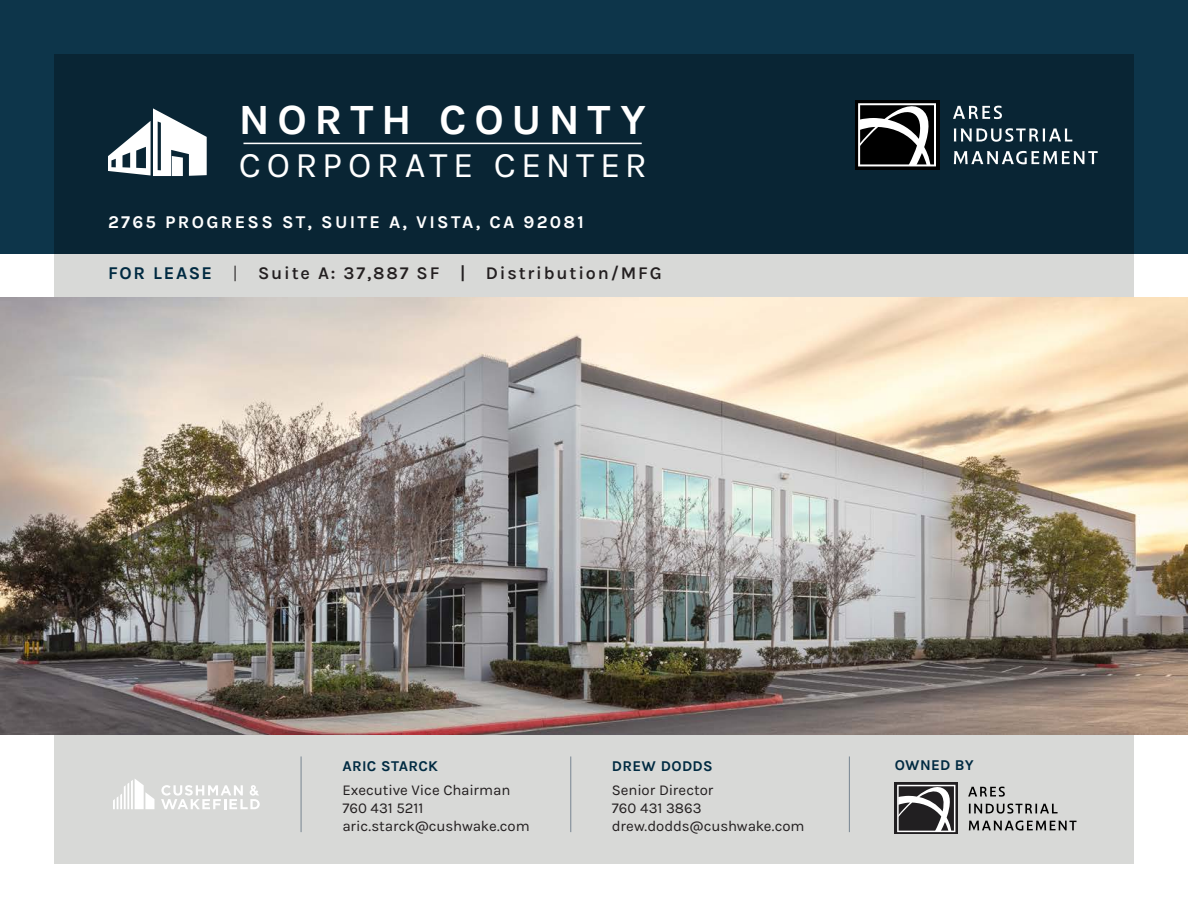
<style>
.page{position:relative;width:1188px;height:918px;background:#fff}
.page>*{position:absolute;margin:0;border:0;box-sizing:border-box;transform-origin:0 0}
.t1{font:700 43.2px "Karla";letter-spacing:.18em;color:#fff}
.t2{font:36px "Karla";letter-spacing:.15em;color:#fff}
.h2_-_subtitle{font:600 18px "Karla";letter-spacing:.1em;color:#231f20}
.h2_-_subtitle-2{font:700 18px "Karla";letter-spacing:.125em;color:#fff}
.Body_Copy_-_Black{font:15px/18px "Karla";letter-spacing:-.005em;color:#231f20}
.Body_Copy_-_Black-2{font:700 15px "Karla";letter-spacing:.02em;color:#002a41}
.s1{font-weight:700;color:#002a41}
.s2{font-weight:300}
</style>
<div class="page">
<div style="left:54px;top:54px;width:1080px;height:810px;background:#d8d9d7"></div>
<svg style="left:0;top:0;width:1188px;height:254px;background:#0a293a"></svg>
<img style="left:0;top:297px;width:1188px;height:437px">
<hr style="left:849px;top:756px;width:1px;height:76px;background:#828e99">
<svg style="left:113px;top:779px;width:41px;height:30px"></svg>
<svg style="left:161px;top:785px;width:99px;height:24px"></svg>
<svg style="left:968px;top:787px;width:37px;height:10px"></svg>
<svg style="left:969px;top:804px;width:89px;height:10px"></svg>
<svg style="left:969px;top:821px;width:108px;height:10px"></svg>
<div style="left:895px;top:783px;width:63px;height:51px;background:linear-gradient(to bottom,#858485,#858485)"></div>
<svg style="left:897px;top:784px;width:58px;height:48px;background:#6d6c6d"></svg>
<svg style="left:953px;top:106px;width:49px;height:13px"></svg>
<svg style="left:954px;top:128px;width:118px;height:14px;background:#586b75"></svg>
<svg style="left:954px;top:151px;width:144px;height:13px;background:#62747d"></svg>
<div style="left:855px;top:100px;width:84px;height:69px;background:#000"></div>
<svg style="left:858px;top:103px;width:78px;height:63px"></svg>
<hr style="left:570px;top:756px;width:1px;height:76px;background:#828e99">
<hr style="left:243px;top:143px;width:399px;height:1px;background:#fff">
<svg style="left:108px;top:108px;width:99px;height:68px;background:#8d9aa1"></svg>
<hr style="left:301px;top:756px;width:1px;height:76px;background:#828e99">
<p class="t1" style="left:239px;top:94px;width:409px">NORTH COUNTY</p>
<p class="t2" style="left:239px;top:145px;width:409px">CORPORATE CENTER</p>
<p class="h2_-_subtitle-2" style="left:108px;top:212px;width:477px">2765 PROGRESS ST, SUITE A, VISTA, CA 92081</p>
<p class="h2_-_subtitle" style="left:108px;top:262px;width:555px"><span class="s1">FOR LEASE</span> <span class="s2">|</span> Suite A: 37,887 SF | Distribution/MFG</p>
<p class="Body_Copy_-_Black" style="left:342px;top:754px;width:169px;line-height:24px"><span class="s1">ARIC STARCK<br></span>Executive Vice Chairman</p>
<p class="Body_Copy_-_Black" style="left:342px;top:799px;width:189px">760 431 5211 aric.starck@cushwake.com</p>
<p class="Body_Copy_-_Black-2" style="left:612px;top:757px;width:102px">DREW DODDS</p>
<p class="Body_Copy_-_Black-2" style="left:895px;top:757px;width:81px">OWNED BY</p>
<p class="Body_Copy_-_Black" style="left:612px;top:781px;width:103px">Senior Director</p>
<p class="Body_Copy_-_Black" style="left:612px;top:799px;width:194px">760 431 3863 drew.dodds@cushwake.com</p>
</div>
